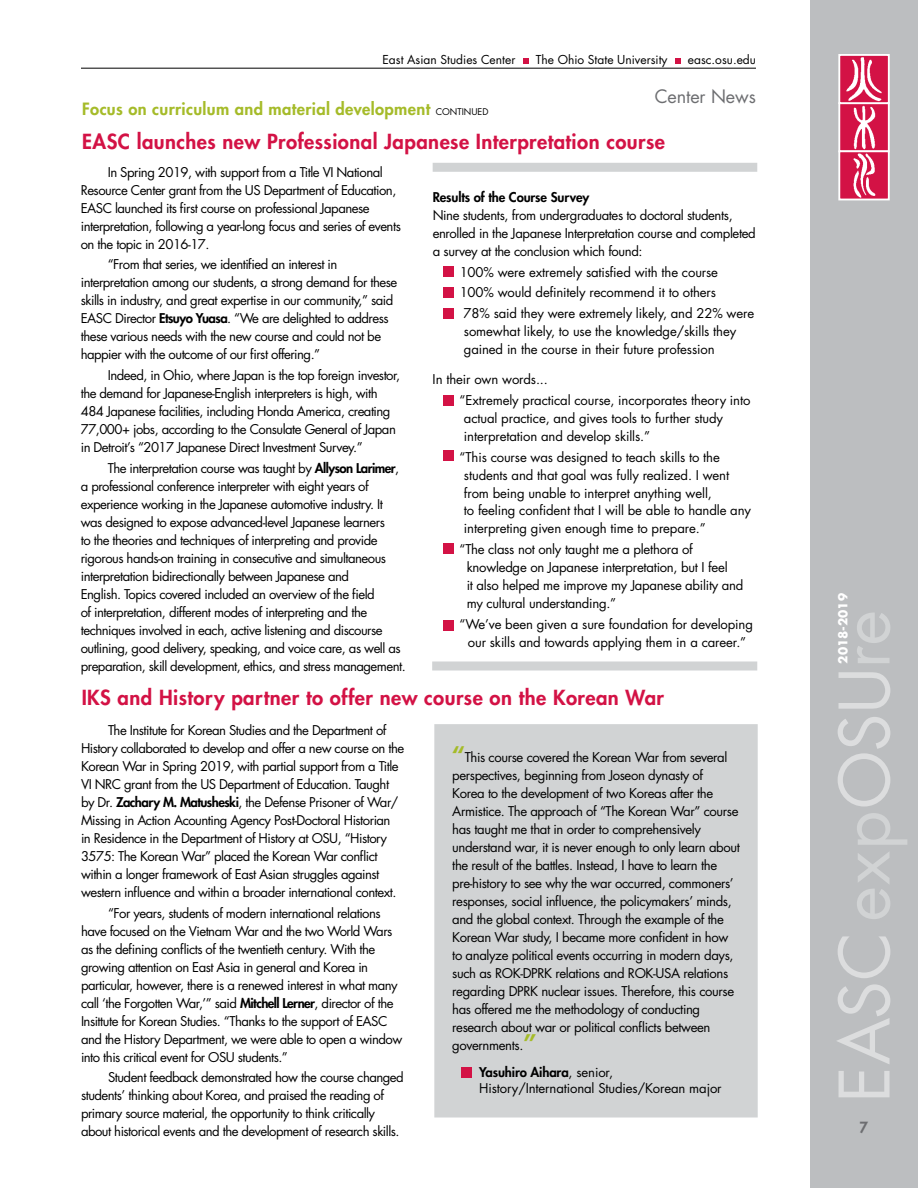
<style>
.page{position:relative;width:918px;height:1188px;background:#fff}
.page>*{position:absolute;margin:0;border:0;box-sizing:border-box;transform-origin:0 0}
.t1{font:67.65px "Futura Std";letter-spacing:.005em;color:#dcddde}
.t2{font:800 20.25px "Futura Std";letter-spacing:.02em;color:#d31245}
.t3{font:18px "Futura Std";letter-spacing:-.005em;color:#6d6e71}
.t4{font:800 16.5px "Futura Std";letter-spacing:.02em;color:#a5bb29}
.t5{font:800 15px "Futura Std";color:#6d6e71}
.t6{font:13.2px/18px "Futura Std";letter-spacing:-.04em;color:#000}
.t7{font:13.2px/18px "Futura Std";letter-spacing:-.01em;color:#000}
.t8{font:13.2px/18px "Futura Std";letter-spacing:-.02em;color:#000}
.t9{font:800 13.2px "Futura Std";letter-spacing:-.01em;color:#000}
.t10{font:12px "Futura Std";color:#000}
.t11{font:700 12px "Futura Std";color:#fff}
.s1{font-weight:400;font-size:9px;color:#000}
.s2{font-weight:800}
.s3{font-weight:700;font-size:21px;color:#a5bb29}
.s4{color:#d1d3d4}
</style>
<div class="page">
<div style="left:810px;top:0;width:108px;height:1188px;background:#bcbec0"></div>
<img style="left:842px;top:105px;width:45px;height:44px">
<div style="left:838px;top:102px;width:52px;height:50px;border:2px solid #fff"></div>
<img style="left:841px;top:153px;width:46px;height:44px">
<div style="left:838px;top:150px;width:52px;height:50px;border:2px solid #fff"></div>
<img style="left:841px;top:57px;width:46px;height:44px">
<div style="left:838px;top:54px;width:52px;height:50px;border:2px solid #fff"></div>
<svg style="left:523px;top:58px;width:5px;height:6px"></svg>
<svg style="left:675px;top:58px;width:6px;height:6px"></svg>
<hr style="left:81px;top:68px;width:675px;height:1px;background:#000">
<div style="left:434px;top:724px;width:324px;height:394px;background:#d1d3d4"></div>
<div style="left:433px;top:163px;width:324px;height:9px;background:#d1d3d4"></div>
<div style="left:432px;top:662px;width:325px;height:8px;background:#d1d3d4"></div>
<div style="left:444px;top:266px;width:10px;height:10px;background:#d31245"></div>
<div style="left:444px;top:287px;width:10px;height:10px;background:#d31245"></div>
<div style="left:444px;top:308px;width:10px;height:10px;background:#d31245"></div>
<div style="left:444px;top:395px;width:10px;height:10px;background:#d31245"></div>
<div style="left:444px;top:451px;width:10px;height:10px;background:#d31245"></div>
<div style="left:444px;top:544px;width:10px;height:10px;background:#d31245"></div>
<div style="left:462px;top:1067px;width:10px;height:10px;background:#d31245"></div>
<div style="left:443px;top:620px;width:10px;height:10px;background:#d31245"></div>
<p class="t10" style="left:383px;top:52px;width:134px">East Asian Studies Center</p>
<p class="t10" style="left:536px;top:52px;width:133px">The Ohio State University</p>
<p class="t10" style="left:688px;top:52px;width:70px">easc.osu.edu</p>
<h3 class="t3" style="left:655px;top:85px;width:103px">Center News</h3>
<p class="t4" style="left:82px;top:98px;width:408px">Focus on curriculum and material development <span class="s1">CONTINUED</span></p>
<h2 class="t2" style="left:82px;top:128px;width:584px">EASC launches new Professional Japanese Interpretation course</h2>
<p class="t6" style="left:81px;top:163px;width:322px;text-indent:27px">In Spring 2019, with support from a Title VI National Resource Center grant from the US Department of Education, EASC launched its first course on professional Japanese interpretation, following a year-long focus and series of events on the topic in 2016-17.</p>
<p class="t6" style="left:81px;top:256px;width:318px;text-indent:27px">“From that series, we identified an interest in interpretation among our students, a strong demand for these skills in industry, and great expertise in our community,” said EASC Director <span class="s2">Etsuyo Yuasa</span>. “We are delighted to address these various needs with the new course and could not be happier with the outcome of our first offering. ”</p>
<p class="t6" style="left:81px;top:366px;width:321px;text-indent:27px">Indeed, in Ohio, where Japan is the top foreign investor, the demand for Japanese-English interpreters is high, with 484 Japanese facilities, including Honda America, creating 77,000+ jobs, according to the Consulate General of Japan in Detroit’s “2017 Japanese Direct Investment Survey. ”</p>
<p class="t6" style="left:81px;top:459px;width:324px;text-indent:27px">The interpretation course was taught by <span class="s2">Allyson Larimer</span>, a professional conference interpreter with eight years of experience working in the Japanese automotive industry. It was designed to expose advanced-level Japanese learners<br>to the theories and techniques of interpreting and provide rigorous hands-on training in consecutive and simultaneous interpretation bidirectionally between Japanese and<br>English. Topics covered included an overview of the field<br>of interpretation, different modes of interpreting and the techniques involved in each, active listening and discourse outlining, good delivery, speaking, and voice care, as well as preparation, skill development, ethics, and stress management.</p>
<p class="t9" style="left:433px;top:189px;width:158px">Results of the Course Survey</p>
<p class="t6" style="left:433px;top:206px;width:325px">Nine students, from undergraduates to doctoral students, enrolled in the Japanese Interpretation course and completed a survey at the conclusion which found:</p>
<p class="t7" style="left:460px;top:262px;width:296px;line-height:20.7px">100% were extremely satisfied with the course<br>100% would definitely recommend it to others<br>78% said they were extremely likely, and 22% were</p>
<p class="t7" style="left:464px;top:322px;width:274px">somewhat likely, to use the knowledge/skills they gained in the course in their future profession</p>
<p class="t7" style="left:460px;top:369px;width:292px;line-height:20.7px;text-indent:-27px">In their own words...<br>“Extremely practical course, incorporates theory into</p>
<p class="t7" style="left:464px;top:409px;width:261px">actual practice, and gives tools to further study interpretation and develop skills. ”</p>
<p class="t7" style="left:464px;top:448px;width:289px;text-indent:-4px">“This course was designed to teach skills to the students and that goal was fully realized. I went from being unable to interpret anything well,<br>to feeling confident that I will be able to handle any interpreting given enough time to prepare. ”</p>
<p class="t8" style="left:467px;top:540px;width:278px;text-indent:-7px">“The class not only taught me a plethora of knowledge on Japanese interpretation, but I feel<br>it also helped me improve my Japanese ability and my cultural understanding. ”</p>
<p class="t7" style="left:460px;top:615px;width:295px;text-align:center">“We’ve been given a sure foundation for developing our skills and towards applying them in a career. ”</p>
<h2 class="t2" style="left:82px;top:685px;width:584px">IKS and History partner to offer new course on the Korean War</h2>
<p class="t6" style="left:81px;top:721px;width:325px;text-indent:27px">The Institute for Korean Studies and the Department of History collaborated to develop and offer a new course on the Korean War in Spring 2019, with partial support from a Title VI NRC grant from the US Department of Education. Taught by Dr. <span class="s2">Zachary M. Matusheski</span>, the Defense Prisoner of War/ Missing in Action Acounting Agency Post-Doctoral Historian<br>in Residence in the Department of History at OSU, “History 3575: The Korean War” placed the Korean War conflict within a longer framework of East Asian struggles against western influence and within a broader international context.</p>
<p class="t6" style="left:81px;top:904px;width:323px;text-indent:27px">“For years, students of modern international relations have focused on the Vietnam War and the two World Wars as the defining conflicts of the twentieth century. With the growing attention on East Asia in general and Korea in particular, however, there is a renewed interest in what many call ‘the Forgotten War,’” said <span class="s2">Mitchell Lerner</span>, director of the Insittute for Korean Studies. “Thanks to the support of EASC and the History Department, we were able to open a window into this critical event for OSU students. ”</p>
<p class="t6" style="left:81px;top:1069px;width:324px;text-indent:27px">Student feedback demonstrated how the course changed students’ thinking about Korea, and praised the reading of primary source material, the opportunity to think critically about historical events and the development of research skills.</p>
<p class="t6" style="left:452px;top:748px;width:289px"><span class="s3">“</span>This course covered the Korean War from several perspectives, beginning from Joseon dynasty of<br>Korea to the development of two Koreas after the Armistice. The approach of “The Korean War” course has taught me that in order to comprehensively understand war, it is never enough to only learn about the result of the battles. Instead, I have to learn the pre-history to see why the war occurred, commoners’ responses, social influence, the policymakers’ minds, and the global context. Through the example of the Korean War study, I became more confident in how to analyze political events occurring in modern days, such as ROK-DPRK relations and ROK-USA relations regarding DPRK nuclear issues. Therefore, this course has offered me the methodology of conducting research about war or political conflicts between governments. <span class="s3">”</span></p>
<p class="t7" style="left:479px;top:1064px;width:244px;line-height:16.2px"><span class="s2">Yasuhiro Aihara</span>, senior,<br>History/International Studies/Korean major</p>
<p class="t11" style="left:835px;top:664px;width:72px;rotate:-90deg">2018-2019</p>
<h1 class="t1" style="left:821px;top:1102px;width:494px;rotate:-90deg">EASC <span class="s4">exp</span>OSU<span class="s4">re</span></h1>
<p class="t5" style="left:859px;top:1118px;width:10px">7</p>
</div>
